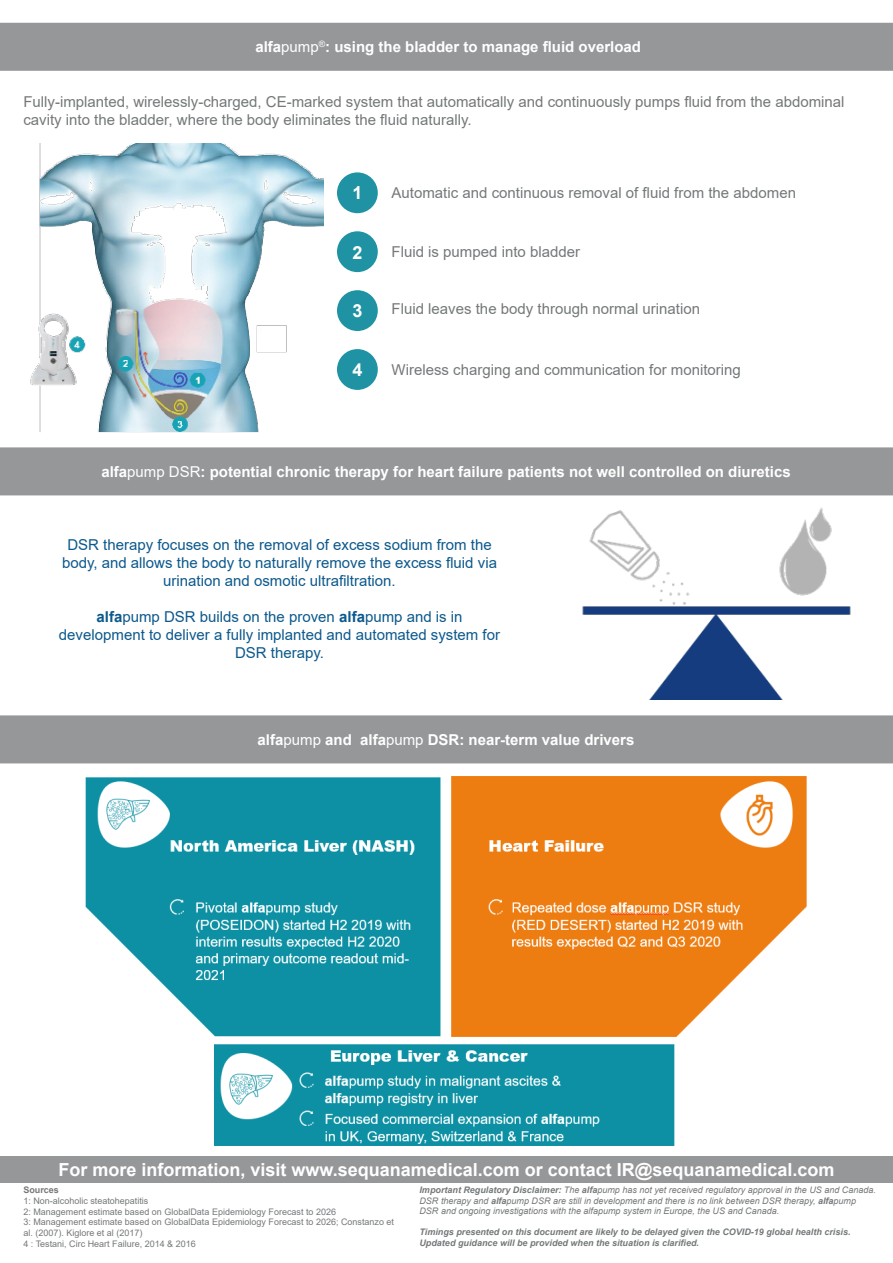
<style>
.page{position:relative;width:893px;height:1263px;background:#fff}
.page>*{position:absolute;margin:0;border:0;box-sizing:border-box;transform-origin:0 0}
.t1{font:700 18px "Arial";color:#fff}
.t2{font:15px/18px "Arial";color:#74787a}
.t3{font:15px/18px "Arial";color:#0c598c;text-align:center}
.t4{font:700 15px "Arial";color:#fff}
.t5{font:italic 9px/10.5px "Arial";color:#74787a}
.t6{font:9px/10.8px "Arial";color:#74787a}
.t7{font:italic 700 9px/10.5px "Arial";color:#74787a}
.t8{font:700 9px "Arial";color:#74787a}
.s1{font-weight:400}
.s2{font-weight:700}
</style>
<div class="page">
<div style="left:0;top:23px;width:893px;height:48px;background:#969799"></div>
<div style="left:0;top:447px;width:893px;height:48px;background:#969799"></div>
<div style="left:0;top:715px;width:893px;height:48px;background:#969799"></div>
<div style="left:0;top:1156px;width:893px;height:27px;background:#969799"></div>
<img style="left:30px;top:144px;width:293px;height:289px">
<div style="left:337px;top:172px;width:41px;height:41px;background:#1f93a3;border-radius:50%"></div>
<div style="left:337px;top:231px;width:41px;height:41px;background:#1f93a3;border-radius:50%"></div>
<div style="left:337px;top:290px;width:41px;height:41px;background:#1f93a3;border-radius:50%"></div>
<div style="left:337px;top:349px;width:41px;height:41px;background:#1f93a3;border-radius:50%"></div>
<img style="left:578px;top:494px;width:295px;height:205px">
<img style="left:85px;top:776px;width:722px;height:370px">
<p class="t4" style="left:255px;top:36px;width:387px">alfa<span class="s1">pump</span><sup>®</sup>: using the bladder to manage fluid overload</p>
<p class="t2" style="left:23px;top:92px;width:823px">Fully-implanted, wirelessly-charged, CE-marked system that automatically and continuously pumps fluid from the abdominal cavity into the bladder, where the body eliminates the fluid naturally.</p>
<p class="t1" style="left:352px;top:180px;width:12px">1</p>
<p class="t2" style="left:392px;top:184px;width:406px">Automatic and continuous removal of fluid from the abdomen</p>
<p class="t1" style="left:352px;top:240px;width:12px">2</p>
<p class="t2" style="left:392px;top:243px;width:190px">Fluid is pumped into bladder</p>
<p class="t1" style="left:352px;top:298px;width:12px">3</p>
<p class="t2" style="left:392px;top:299px;width:310px">Fluid leaves the body through normal urination</p>
<p class="t1" style="left:352px;top:357px;width:12px">4</p>
<p class="t2" style="left:392px;top:361px;width:351px">Wireless charging and communication for monitoring</p>
<p class="t4" style="left:101px;top:461px;width:691px">alfa<span class="s1">pump DSR</span>: potential chronic therapy for heart failure patients not well controlled on diuretics</p>
<p class="t3" style="left:62px;top:535px;width:436px">DSR therapy focuses on the removal of excess sodium from the body, and allows the body to naturally remove the excess fluid via urination and osmotic ultrafiltration.</p>
<p class="t3" style="left:59px;top:607px;width:443px"><span class="s2">alfa</span>pump DSR builds on the proven <span class="s2">alfa</span>pump and is in development to deliver a fully implanted and automated system for<br>DSR therapy.</p>
<p class="t4" style="left:258px;top:729px;width:378px">alfa<span class="s1">pump</span> and alfa<span class="s1">pump</span> DSR: near-term value drivers</p>
<p class="t1" style="left:58px;top:1157px;width:778px">For more information, visit www.sequanamedical.com or contact IR@sequanamedical.com</p>
<p class="t8" style="left:23px;top:1183px;width:37px">Sources</p>
<p class="t6" style="left:23px;top:1195px;width:127px">1: Non-alcoholic steatohepatitis</p>
<p class="t6" style="left:23px;top:1206px;width:314px">2: Management estimate based on GlobalData Epidemiology Forecast to 2026</p>
<p class="t6" style="left:23px;top:1217px;width:372px">3: Management estimate based on GlobalData Epidemiology Forecast to 2026; Constanzo et al. (2007). Kiglore et al (2017)</p>
<p class="t6" style="left:23px;top:1238px;width:174px">4 : Testani, Circ Heart Failure, 2014 &amp; 2016</p>
<p class="t5" style="left:419px;top:1185px;width:458px"><span class="s2">Important Regulatory Disclaimer:</span> The <span class="s2">alfa</span>pump has not yet received regulatory approval in the US and Canada.</p>
<p class="t5" style="left:419px;top:1195px;width:438px">DSR therapy and <span class="s2">alfa</span>pump DSR are still in development and there is no link between DSR therapy, <span class="s2">alfa</span>pump<br>DSR and ongoing investigations with the alfapump system in Europe, the US and Canada.</p>
<p class="t7" style="left:419px;top:1227px;width:432px">Timings presented on this document are likely to be delayed given the COVID-19 global health crisis.<br>Updated guidance will be provided when the situation is clarified.</p>
</div>
